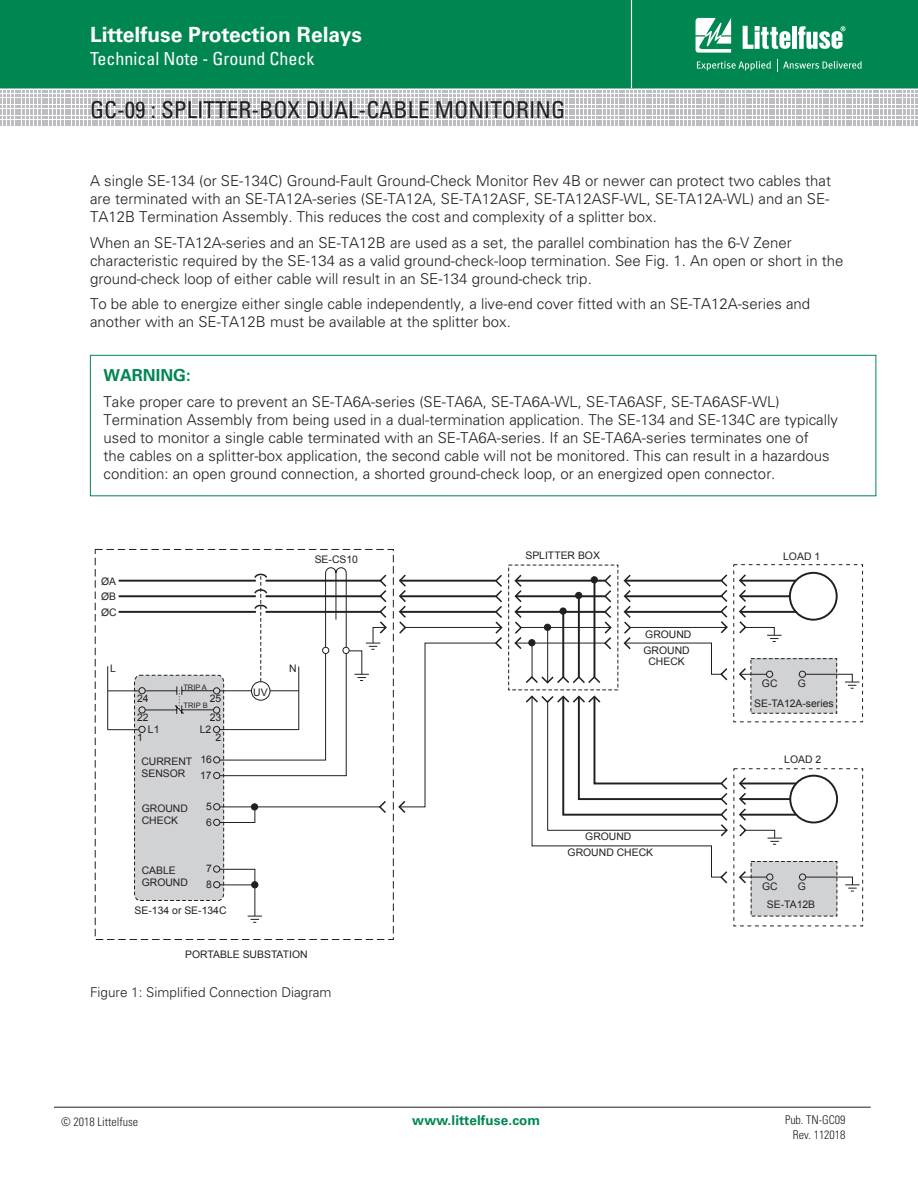
<style>
.page{position:relative;width:918px;height:1188px;background:#fff}
.page>*{position:absolute;margin:0;border:0;box-sizing:border-box;transform-origin:0 0}
.t1{font:condensed 23.25px "Univers LT Std";color:#231f20}
.t2{font:700 21px "Univers LT Std";color:#fff}
.t3{font:condensed 18px "Univers LT Std";color:#fff}
.SubTitleTOC{font:700 16.5px "Univers LT Std";color:#008751}
.SubTitleTOC-2{font:300 15px/18px "Univers LT Std";color:#231f20}
.SubTitleTOC-3{font:300 13.5px "Univers LT Std";color:#231f20}
.t4{font:700 13.5px "Univers LT Std";letter-spacing:.01em;color:#008751}
.t5{font:300 condensed 12px/14.4px "Univers LT Std";color:#231f20;text-align:right}
.t6{font:10.35px/15.8px "Arial";color:#231f20}
.t7{font:7.5px "Arial";color:#231f20}
</style>
<div class="page">
<div style="left:0;top:0;width:918px;height:88px;background:#008751"></div>
<hr style="left:631px;top:0;width:1px;height:88px;background:#fff">
<hr style="left:54px;top:1107px;width:817px;height:1px;background:#231f20">
<svg style="left:0;top:91px;width:917px;height:35px"></svg>
<svg style="left:696px;top:18px;width:35px;height:35px"></svg>
<hr style="left:792px;top:26px;width:4px;height:23px;background:#fff">
<svg style="left:798px;top:26px;width:48px;height:23px"></svg>
<svg style="left:743px;top:26px;width:47px;height:23px"></svg>
<svg style="left:697px;top:61px;width:74px;height:10px"></svg>
<svg style="left:777px;top:59px;width:85px;height:12px"></svg>
<div style="left:90px;top:355px;width:786px;height:141px;border:1px solid #008751"></div>
<svg style="left:117px;top:579px;width:102px;height:152px"></svg>
<svg style="left:219px;top:567px;width:400px;height:350px"></svg>
<svg style="left:252px;top:882px;width:6px;height:6px"></svg>
<div style="left:251px;top:881px;width:7px;height:7px;border:1px solid #231f20;border-radius:50%"></div>
<div style="left:251px;top:804px;width:7px;height:6px;background:#231f20;border-radius:50%"></div>
<div style="left:251px;top:803px;width:7px;height:7px;border:1px solid #231f20;border-radius:50%"></div>
<svg style="left:248px;top:916px;width:14px;height:7px"></svg>
<div style="left:323px;top:647px;width:6px;height:7px;background:#fff;border-radius:50%"></div>
<div style="left:322px;top:647px;width:7px;height:7px;border:1px solid #231f20;border-radius:50%"></div>
<div style="left:343px;top:647px;width:7px;height:7px;border:1px solid #231f20;border-radius:50%"></div>
<svg style="left:345px;top:573px;width:63px;height:242px"></svg>
<svg style="left:494px;top:573px;width:234px;height:312px"></svg>
<hr style="left:107px;top:666px;width:1px;height:64px;background:#231f20">
<hr style="left:298px;top:666px;width:1px;height:64px;background:#231f20">
<hr style="left:108px;top:729px;width:31px;height:1px;background:#231f20">
<hr style="left:220px;top:729px;width:79px;height:1px;background:#231f20">
<hr style="left:108px;top:690px;width:31px;height:1px;background:#231f20">
<hr style="left:220px;top:690px;width:79px;height:1px;background:#231f20">
<svg style="left:134px;top:675px;width:90px;height:226px;background:#c6c6c8"></svg>
<div style="left:251px;top:682px;width:19px;height:18px;background:#fff;border-radius:50%"></div>
<div style="left:251px;top:681px;width:19px;height:20px;border:1px solid #231f20;border-radius:50%"></div>
<svg style="left:253px;top:573px;width:15px;height:109px"></svg>
<svg style="left:733px;top:564px;width:130px;height:363px"></svg>
<h2 class="t2" style="left:90px;top:22px;width:273px">Littelfuse Protection Relays</h2>
<p class="t3" style="left:90px;top:47px;width:226px">Technical Note - Ground Check</p>
<h1 class="t1" style="left:90px;top:95px;width:477px">GC-09 : SPLITTER-BOX DUAL-CABLE MONITORING</h1>
<p class="SubTitleTOC-2" style="left:90px;top:172px;width:743px;text-align:justify">A single SE-134 (or SE-134C) Ground-Fault Ground-Check Monitor Rev 4B or newer can protect two cables that are terminated with an SE-TA12A-series (SE-TA12A, SE-TA12ASF, SE-TA12ASF-WL, SE-TA12A-WL) and an SE-TA12B Termination Assembly. This reduces the cost and complexity of a splitter box.</p>
<p class="SubTitleTOC-2" style="left:90px;top:234px;width:755px">When an SE-TA12A-series and an SE-TA12B are used as a set, the parallel combination has the 6-V Zener characteristic required by the SE-134 as a valid ground-check-loop termination. See Fig. 1. An open or short in the ground-check loop of either cable will result in an SE-134 ground-check trip.</p>
<p class="SubTitleTOC-2" style="left:90px;top:295px;width:722px">To be able to energize either single cable independently, a live-end cover fitted with an SE-TA12A-series and another with an SE-TA12B must be available at the splitter box.</p>
<p class="SubTitleTOC" style="left:104px;top:366px;width:89px">WARNING:</p>
<p class="SubTitleTOC-2" style="left:104px;top:393px;width:736px">Take proper care to prevent an SE-TA6A-series (SE-TA6A, SE-TA6A-WL, SE-TA6ASF, SE-TA6ASF-WL)<br>Termination Assembly from being used in a dual-termination application. The SE-134 and SE-134C are typically used to monitor a single cable terminated with an SE-TA6A-series. If an SE-TA6A-series terminates one of<br>the cables on a splitter-box application, the second cable will not be monitored. This can result in a hazardous condition: an open ground connection, a shorted ground-check loop, or an energized open connector.</p>
<p class="t6" style="left:101px;top:573px;width:17px;text-align:justify">ØA ØB ØC</p>
<p class="t6" style="left:315px;top:551px;width:45px">SE-CS10</p>
<p class="t6" style="left:110px;top:661px;width:7px">L</p>
<p class="t7" style="left:183px;top:682px;width:25px">TRIP A</p>
<p class="t6" style="left:137px;top:691px;width:13px">24</p>
<p class="t6" style="left:210px;top:691px;width:13px">25</p>
<p class="t7" style="left:184px;top:701px;width:26px">TRIP B</p>
<p class="t6" style="left:137px;top:710px;width:13px">22</p>
<p class="t6" style="left:210px;top:710px;width:13px">23</p>
<p class="t6" style="left:148px;top:722px;width:13px">L1</p>
<p class="t6" style="left:200px;top:721px;width:13px">L2</p>
<p class="t6" style="left:137px;top:729px;width:7px">1</p>
<p class="t6" style="left:216px;top:729px;width:7px">2</p>
<p class="t6" style="left:141px;top:756px;width:52px;line-height:11.7px">CURRENT<br>SENSOR</p>
<p class="t6" style="left:142px;top:803px;width:48px;line-height:11.6px">GROUND<br>CHECK</p>
<p class="t6" style="left:142px;top:865px;width:48px;line-height:11.6px">CABLE<br>GROUND</p>
<p class="t6" style="left:200px;top:751px;width:13px;line-height:16.4px">16<br>17</p>
<p class="t6" style="left:206px;top:798px;width:7px">5<br>6</p>
<p class="t6" style="left:206px;top:861px;width:7px">7<br>8</p>
<p class="t6" style="left:253px;top:684px;width:16px">UV</p>
<p class="t6" style="left:289px;top:661px;width:9px">N</p>
<p class="t6" style="left:135px;top:903px;width:93px">SE-134 or SE-134C</p>
<p class="t6" style="left:185px;top:947px;width:124px">PORTABLE SUBSTATION</p>
<p class="SubTitleTOC-3" style="left:90px;top:984px;width:243px">Figure 1: Simplified Connection Diagram</p>
<p class="t6" style="left:525px;top:548px;width:76px">SPLITTER BOX</p>
<p class="t6" style="left:645px;top:626px;width:48px">GROUND</p>
<p class="t6" style="left:644px;top:645px;width:48px;line-height:11.6px;text-align:center">GROUND<br>CHECK</p>
<p class="t6" style="left:585px;top:829px;width:48px">GROUND</p>
<p class="t6" style="left:568px;top:845px;width:87px">GROUND CHECK</p>
<p class="t6" style="left:783px;top:549px;width:38px">LOAD 1</p>
<p class="t6" style="left:762px;top:676px;width:17px">GC</p>
<p class="t6" style="left:798px;top:676px;width:10px">G</p>
<p class="t6" style="left:754px;top:695px;width:81px">SE-TA12A-series</p>
<p class="t6" style="left:784px;top:752px;width:38px">LOAD 2</p>
<p class="t6" style="left:762px;top:879px;width:17px">GC</p>
<p class="t6" style="left:798px;top:879px;width:10px">G</p>
<p class="t6" style="left:767px;top:897px;width:50px">SE-TA12B</p>
<p class="t5" style="left:61px;top:1114px;width:78px">© 2018 Littelfuse</p>
<p class="t4" style="left:412px;top:1113px;width:130px">www.littelfuse.com</p>
<p class="t5" style="left:785px;top:1113px;width:62px">Pub. TN-GC09<br>Rev. 112018</p>
</div>
